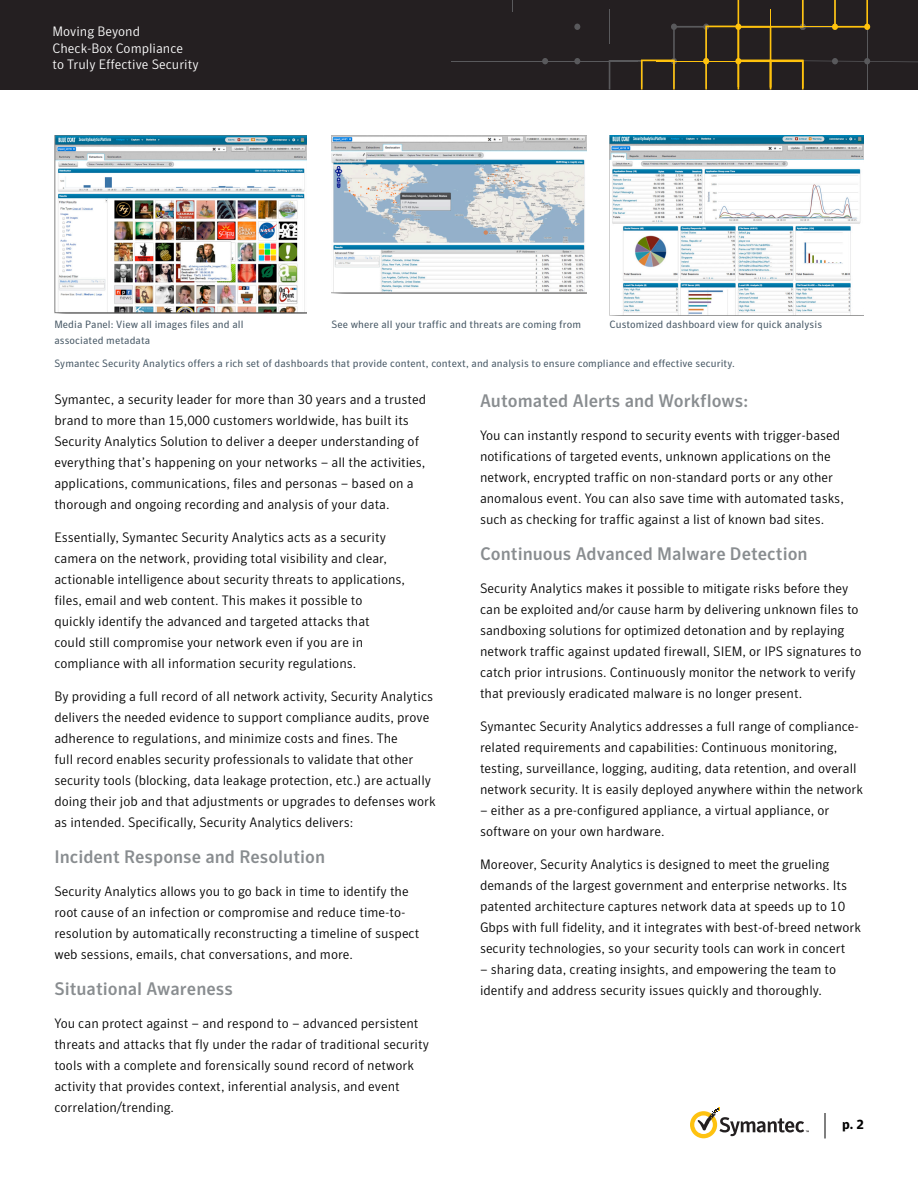
<style>
.page{position:relative;width:918px;height:1188px;background:#fff}
.page>*{position:absolute;margin:0;border:0;box-sizing:border-box;transform-origin:0 0}
.Sub_header{font:500 18px "Symantec Sans";color:#898d90}
.Body_text{font:300 13.5px/21px "Symantec Sans";color:#000}
.t1{font:300 13.5px/16.2px "Symantec Sans";color:#fff}
.t2{font:700 13.5px "Symantec Sans";color:#000}
.Caption_Left_Align{font:10.5px/15.8px "Symantec Sans";letter-spacing:.01em;color:#475865}
</style>
<div class="page">
<div style="left:0;top:0;width:918px;height:90px;background:#241f21"></div>
<hr style="left:451px;top:61px;width:187px;height:1px;background:#59595c">
<svg style="left:542px;top:58px;width:6px;height:6px"></svg>
<svg style="left:574px;top:58px;width:6px;height:6px"></svg>
<svg style="left:574px;top:24px;width:6px;height:6px"></svg>
<svg style="left:609px;top:0;width:309px;height:90px"></svg>
<svg style="left:690px;top:1107px;width:119px;height:31px"></svg>
<svg style="left:825px;top:1113px;width:1px;height:25px"></svg>
<img style="left:609px;top:135px;width:255px;height:181px">
<img style="left:54px;top:135px;width:252px;height:178px">
<img style="left:331px;top:135px;width:256px;height:158px">
<p class="t1" style="left:52px;top:24px;width:148px">Moving Beyond<br>Check-Box Compliance<br>to Truly Effective Security</p>
<p class="Caption_Left_Align" style="left:54px;top:316px;width:191px">Media Panel: View all images files and all associated metadata</p>
<p class="Caption_Left_Align" style="left:331px;top:316px;width:251px">See where all your traffic and threats are coming from</p>
<p class="Caption_Left_Align" style="left:609px;top:316px;width:214px">Customized dashboard view for quick analysis</p>
<p class="Caption_Left_Align" style="left:54px;top:356px;width:682px">Symantec Security Analytics offers a rich set of dashboards that provide content, context, and analysis to ensure compliance and effective security.</p>
<p class="Body_text" style="left:54px;top:388px;width:373px">Symantec, a security leader for more than 30 years and a trusted brand to more than 15,000 customers worldwide, has built its Security Analytics Solution to deliver a deeper understanding of everything that’s happening on your networks – all the activities, applications, communications, files and personas – based on a thorough and ongoing recording and analysis of your data.</p>
<p class="Body_text" style="left:54px;top:526px;width:352px">Essentially, Symantec Security Analytics acts as a security camera on the network, providing total visibility and clear, actionable intelligence about security threats to applications, files, email and web content. This makes it possible to quickly identify the advanced and targeted attacks that<br>could still compromise your network even if you are in compliance with all information security regulations.</p>
<p class="Body_text" style="left:54px;top:685px;width:383px">By providing a full record of all network activity, Security Analytics delivers the needed evidence to support compliance audits, prove adherence to regulations, and minimize costs and fines. The<br>full record enables security professionals to validate that other security tools (blocking, data leakage protection, etc.) are actually doing their job and that adjustments or upgrades to defenses work as intended. Specifically, Security Analytics delivers:</p>
<p class="Sub_header" style="left:54px;top:846px;width:272px">Incident Response and Resolution</p>
<p class="Body_text" style="left:54px;top:880px;width:367px">Security Analytics allows you to go back in time to identify the root cause of an infection or compromise and reduce time-to&shy;resolution by automatically reconstructing a timeline of suspect web sessions, emails, chat conversations, and more.</p>
<p class="Sub_header" style="left:54px;top:978px;width:180px">Situational Awareness</p>
<p class="Body_text" style="left:54px;top:1012px;width:376px">You can protect against – and respond to – advanced persistent threats and attacks that fly under the radar of traditional security tools with a complete and forensically sound record of network activity that provides context, inferential analysis, and event correlation/trending.</p>
<p class="Sub_header" style="left:480px;top:390px;width:270px">Automated Alerts and Workflows:</p>
<p class="Body_text" style="left:480px;top:425px;width:365px">You can instantly respond to security events with trigger-based notifications of targeted events, unknown applications on the network, encrypted traffic on non-standard ports or any other anomalous event. You can also save time with automated tasks, such as checking for traffic against a list of known bad sites.</p>
<p class="Sub_header" style="left:480px;top:543px;width:329px">Continuous Advanced Malware Detection</p>
<p class="Body_text" style="left:480px;top:578px;width:383px">Security Analytics makes it possible to mitigate risks before they can be exploited and/or cause harm by delivering unknown files to sandboxing solutions for optimized detonation and by replaying network traffic against updated firewall, SIEM, or IPS signatures to catch prior intrusions. Continuously monitor the network to verify that previously eradicated malware is no longer present.</p>
<p class="Body_text" style="left:480px;top:716px;width:385px">Symantec Security Analytics addresses a full range of compliance&shy;related requirements and capabilities: Continuous monitoring, testing, surveillance, logging, auditing, data retention, and overall network security. It is easily deployed anywhere within the network</p>
<p class="Body_text" style="left:480px;top:800px;width:351px">– either as a pre-configured appliance, a virtual appliance, or software on your own hardware.</p>
<p class="Body_text" style="left:480px;top:854px;width:382px">Moreover, Security Analytics is designed to meet the grueling demands of the largest government and enterprise networks. Its patented architecture captures network data at speeds up to 10<br>Gbps with full fidelity, and it integrates with best-of-breed network security technologies, so your security tools can work in concert</p>
<p class="Body_text" style="left:480px;top:959px;width:358px">– sharing data, creating insights, and empowering the team to identify and address security issues quickly and thoroughly.</p>
<p class="t2" style="left:842px;top:1116px;width:23px">p. 2</p>
</div>
